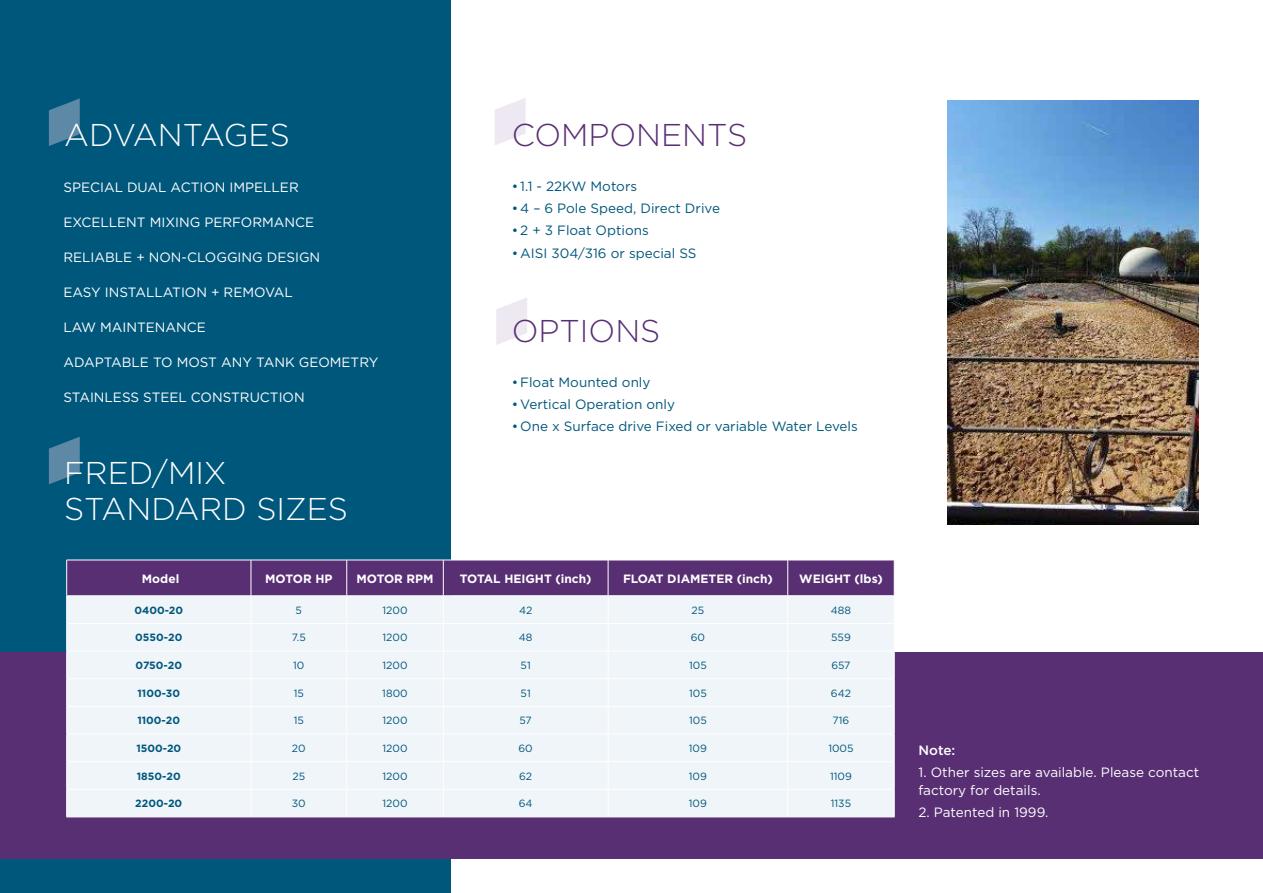
<style>
.page{position:relative;width:1263px;height:893px;background:#fff}
.page>*{position:absolute;margin:0;border:0;box-sizing:border-box;transform-origin:0 0}
.t1{font:300 31.5px/36px "Gotham";color:#fff}
.t2{font:300 31.5px "Gotham";color:#592f74}
.t3{font:13.5px/18px "Gotham";color:#fff}
.t4{font:13.5px "Gotham";color:#00577c}
.t5{font:500 13.5px "Gotham";color:#fff}
.t6{font:700 12px "Gotham";color:#fff}
.t7{font:10.5px "Gotham";color:#00577c}
.t8{font:700 10.5px "Gotham";color:#00577c}
</style>
<div class="page">
<img style="left:947px;top:100px;width:252px;height:425px">
<div style="left:0;top:0;width:451px;height:893px;background:#00577c"></div>
<svg style="left:49px;top:98px;width:31px;height:48px"></svg>
<svg style="left:495px;top:98px;width:30px;height:47px"></svg>
<svg style="left:496px;top:298px;width:31px;height:47px"></svg>
<div style="left:0;top:652px;width:1263px;height:207px;background:#592f74"></div>
<svg style="left:66px;top:561px;width:829px;height:255px;background:#dcdae7"></svg>
<hr style="left:66px;top:816px;width:185px;height:1px;background:#fff">
<hr style="left:251px;top:816px;width:96px;height:1px;background:#fff">
<hr style="left:347px;top:816px;width:96px;height:1px;background:#fff">
<hr style="left:443px;top:816px;width:165px;height:1px;background:#fff">
<hr style="left:608px;top:816px;width:180px;height:1px;background:#fff">
<hr style="left:788px;top:816px;width:107px;height:1px;background:#fff">
<hr style="left:66px;top:560px;width:185px;height:1px;background:#fff">
<hr style="left:66px;top:560px;width:1px;height:36px;background:#fff">
<hr style="left:251px;top:560px;width:96px;height:1px;background:#fff">
<hr style="left:347px;top:560px;width:96px;height:1px;background:#fff">
<hr style="left:443px;top:560px;width:165px;height:1px;background:#fff">
<hr style="left:894px;top:560px;width:1px;height:36px;background:#fff">
<hr style="left:66px;top:595px;width:185px;height:1px;background:#fff">
<hr style="left:251px;top:595px;width:96px;height:1px;background:#fff">
<hr style="left:347px;top:595px;width:96px;height:1px;background:#fff">
<hr style="left:443px;top:595px;width:165px;height:1px;background:#fff">
<hr style="left:608px;top:595px;width:180px;height:1px;background:#fff">
<hr style="left:788px;top:595px;width:106px;height:1px;background:#fff">
<svg style="left:49px;top:437px;width:31px;height:47px"></svg>
<h1 class="t1" style="left:64px;top:116px;width:227px">ADVANTAGES</h1>
<p class="t3" style="left:63px;top:177px;width:237px">SPECIAL DUAL ACTION IMPELLER</p>
<p class="t3" style="left:63px;top:212px;width:252px">EXCELLENT MIXING PERFORMANCE</p>
<p class="t3" style="left:63px;top:247px;width:258px">RELIABLE + NON-CLOGGING DESIGN</p>
<p class="t3" style="left:63px;top:282px;width:231px">EASY INSTALLATION + REMOVAL</p>
<p class="t3" style="left:63px;top:317px;width:144px">LAW MAINTENANCE</p>
<p class="t3" style="left:63px;top:353px;width:317px">ADAPTABLE TO MOST ANY TANK GEOMETRY</p>
<p class="t3" style="left:63px;top:388px;width:243px">STAINLESS STEEL CONSTRUCTION</p>
<h1 class="t1" style="left:64px;top:454px;width:285px">FRED/MIX<br>STANDARD SIZES</h1>
<h1 class="t2" style="left:512px;top:115px;width:237px">COMPONENTS</h1>
<p class="t4" style="left:512px;top:177px;width:127px">• 1.1 - 22KW Motors</p>
<p class="t4" style="left:512px;top:200px;width:210px">•4 – 6 Pole Speed, Direct Drive</p>
<p class="t4" style="left:512px;top:222px;width:139px">• 2 + 3 Float Options</p>
<p class="t4" style="left:512px;top:244px;width:186px">•AISI 304/316 or special SS</p>
<h1 class="t2" style="left:512px;top:311px;width:150px">OPTIONS</h1>
<p class="t4" style="left:512px;top:373px;width:140px">•Float Mounted only</p>
<p class="t4" style="left:512px;top:395px;width:165px">• Vertical Operation only</p>
<p class="t4" style="left:512px;top:418px;width:348px">• One x Surface drive Fixed or variable Water Levels</p>
<p class="t6" style="left:142px;top:570px;width:39px">Model</p>
<p class="t6" style="left:265px;top:570px;width:69px">MOTOR HP</p>
<p class="t6" style="left:356px;top:570px;width:79px">MOTOR RPM</p>
<p class="t6" style="left:460px;top:570px;width:133px">TOTAL HEIGHT (inch)</p>
<p class="t6" style="left:623px;top:570px;width:151px">FLOAT DIAMETER (inch)</p>
<p class="t6" style="left:799px;top:570px;width:85px">WEIGHT (lbs)</p>
<p class="t8" style="left:134px;top:603px;width:50px">0400-20</p>
<p class="t7" style="left:296px;top:603px;width:8px">5</p>
<p class="t7" style="left:382px;top:603px;width:27px">1200</p>
<p class="t7" style="left:519px;top:603px;width:15px">42</p>
<p class="t7" style="left:691px;top:603px;width:14px">25</p>
<p class="t7" style="left:831px;top:603px;width:22px">488</p>
<p class="t8" style="left:135px;top:631px;width:49px">0550-20</p>
<p class="t7" style="left:292px;top:631px;width:16px">7.5</p>
<p class="t7" style="left:382px;top:631px;width:27px">1200</p>
<p class="t7" style="left:519px;top:631px;width:15px">48</p>
<p class="t7" style="left:691px;top:631px;width:16px">60</p>
<p class="t7" style="left:831px;top:631px;width:21px">559</p>
<p class="t8" style="left:136px;top:658px;width:48px">0750-20</p>
<p class="t7" style="left:293px;top:659px;width:13px">10</p>
<p class="t7" style="left:382px;top:659px;width:27px">1200</p>
<p class="t7" style="left:521px;top:659px;width:12px">51</p>
<p class="t7" style="left:689px;top:659px;width:19px">105</p>
<p class="t7" style="left:831px;top:659px;width:21px">657</p>
<p class="t8" style="left:138px;top:686px;width:44px">1100-30</p>
<p class="t7" style="left:294px;top:686px;width:12px">15</p>
<p class="t7" style="left:382px;top:686px;width:27px">1800</p>
<p class="t7" style="left:521px;top:686px;width:12px">51</p>
<p class="t7" style="left:689px;top:686px;width:19px">105</p>
<p class="t7" style="left:831px;top:686px;width:22px">642</p>
<p class="t8" style="left:137px;top:714px;width:44px">1100-20</p>
<p class="t7" style="left:294px;top:714px;width:12px">15</p>
<p class="t7" style="left:382px;top:714px;width:27px">1200</p>
<p class="t7" style="left:519px;top:714px;width:14px">57</p>
<p class="t7" style="left:689px;top:714px;width:19px">105</p>
<p class="t7" style="left:832px;top:714px;width:18px">716</p>
<p class="t8" style="left:136px;top:741px;width:46px">1500-20</p>
<p class="t7" style="left:292px;top:742px;width:15px">20</p>
<p class="t7" style="left:382px;top:742px;width:27px">1200</p>
<p class="t7" style="left:518px;top:742px;width:16px">60</p>
<p class="t7" style="left:689px;top:742px;width:20px">109</p>
<p class="t7" style="left:828px;top:742px;width:27px">1005</p>
<p class="t8" style="left:137px;top:769px;width:45px">1850-20</p>
<p class="t7" style="left:292px;top:769px;width:14px">25</p>
<p class="t7" style="left:382px;top:769px;width:27px">1200</p>
<p class="t7" style="left:519px;top:769px;width:15px">62</p>
<p class="t7" style="left:689px;top:769px;width:20px">109</p>
<p class="t7" style="left:830px;top:769px;width:23px">1109</p>
<p class="t8" style="left:135px;top:797px;width:48px">2200-20</p>
<p class="t7" style="left:292px;top:797px;width:15px">30</p>
<p class="t7" style="left:382px;top:797px;width:27px">1200</p>
<p class="t7" style="left:519px;top:797px;width:15px">64</p>
<p class="t7" style="left:689px;top:797px;width:20px">109</p>
<p class="t7" style="left:831px;top:797px;width:22px">1135</p>
<p class="t5" style="left:918px;top:741px;width:38px">Note:</p>
<p class="t3" style="left:918px;top:763px;width:282px">1. Other sizes are available. Please contact factory for details.</p>
<p class="t3" style="left:918px;top:803px;width:132px">2. Patented in 1999.</p>
</div>
